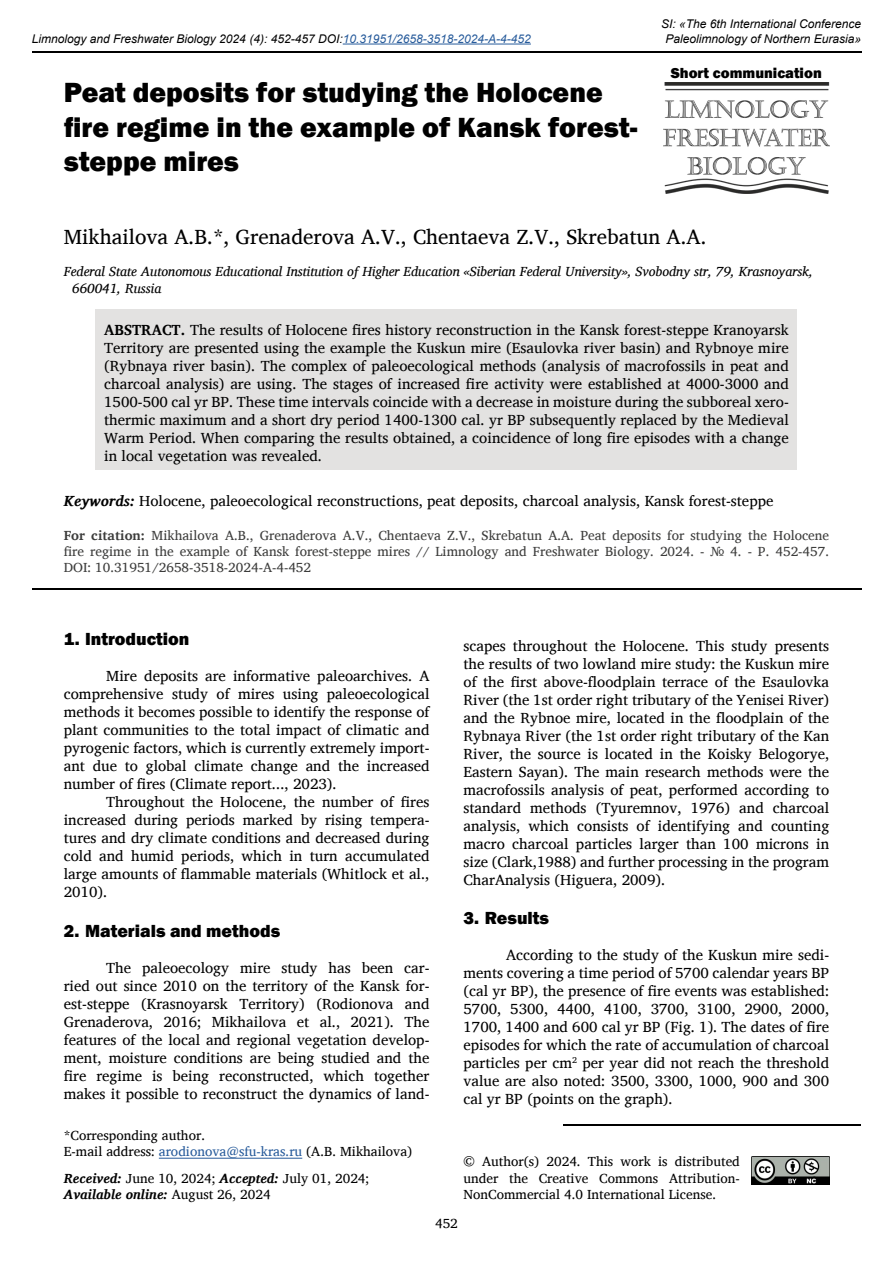
<style>
.page{position:relative;width:893px;height:1263px;background:#fff}
.page>*{position:absolute;margin:0;border:0;box-sizing:border-box;transform-origin:0 0}
.t1{font:800 28.5px/34.2px "Franklin Gothic";color:#000}
.t2{font:21px "Charis SIL";color:#000}
.t3{font:800 18px "Franklin Gothic";color:#000}
.t4{font:15px/18px "Charis SIL";color:#000;text-align:justify}
.t5{font:800 15px "Franklin Gothic";color:#000}
.t6{font:13.5px/16.2px "Charis SIL";color:#000}
.t7{font:13.5px/16.2px "Charis SIL";color:#3c3c3b;text-align:justify}
.t8{font:italic 13.5px/16.2px "Charis SIL";color:#000}
.t9{font:italic 12px/14.4px "Arial";color:#000;text-align:center}
.s1{color:#275b9b}
.s2{font-weight:700}
.s3{font-weight:700;font-style:italic}
</style>
<div class="page">
<hr style="left:32px;top:51px;width:829px;height:2px;background:#000">
<hr style="left:563px;top:1124px;width:298px;height:1px;background:#000">
<img style="left:663px;top:82px;width:166px;height:112px">
<img style="left:751px;top:1157px;width:78px;height:27px">
<hr style="left:343px;top:44px;width:188px;height:1px;background:#275b9b">
<div style="left:96px;top:309px;width:701px;height:161px;background:#e3e2e1"></div>
<hr style="left:159px;top:1158px;width:143px;height:1px;background:#275b9b">
<hr style="left:32px;top:588px;width:829px;height:2px;background:#000">
<p class="t9" style="left:32px;top:32px;width:500px">Limnology and Freshwater Biology 2024 (4): 452-457 DOI:<span class="s1">10.31951/2658-3518-2024-A-4-452</span></p>
<h1 class="t1" style="left:64px;top:76px;width:575px">Peat deposits for studying the Holocene fire regime in the example of Kansk forest&shy;steppe mires</h1>
<p class="t9" style="left:661px;top:17px;width:201px">SI: «The 6th International Conference<br>Paleolimnology of Northern Eurasia»</p>
<p class="t5" style="left:671px;top:63px;width:153px">Short communication</p>
<h2 class="t2" style="left:64px;top:224px;width:644px">Mikhailova A.B.*, Grenaderova A.V., Chentaeva Z.V., Skrebatun A.A.</h2>
<p class="t8" style="left:72px;top:264px;width:742px;text-indent:-9px">Federal State Autonomous Educational Institution of Higher Education «Siberian Federal University», Svobodny str, 79, Krasnoyarsk,<br>660041, Russia</p>
<p class="t4" style="left:104px;top:321px;width:686px"><span class="s2">ABSTRACT.</span> The results of Holocene fires history reconstruction in the Kansk forest-steppe Kranoyarsk Territory are presented using the example the Kuskun mire (Esaulovka river basin) and Rybnoye mire (Rybnaya river basin). The complex of paleoecological methods (analysis of macrofossils in peat and charcoal analysis) are using. The stages of increased fire activity were established at 4000-3000 and 1500-500 cal yr BP. These time intervals coincide with a decrease in moisture during the subboreal xero&shy;thermic maximum and a short dry period 1400-1300 cal. yr BP subsequently replaced by the Medieval Warm Period. When comparing the results obtained, a coincidence of long fire episodes with a change in local vegetation was revealed.</p>
<p class="t4" style="left:64px;top:491px;width:711px"><span class="s3">Keywords:</span> Holocene, paleoecological reconstructions, peat deposits, charcoal analysis, Kansk forest-steppe</p>
<p class="t7" style="left:64px;top:527px;width:767px"><span class="s2">For citation:</span> Mikhailova A.B., Grenaderova A.V., Chentaeva Z.V., Skrebatun A.A. Peat deposits for studying the Holocene fire regime in the example of Kansk forest-steppe mires // Limnology and Freshwater Biology. 2024. - № 4. - P. 452-457.<br>DOI: 10.31951/2658-3518-2024-A-4-452</p>
<p class="t3" style="left:64px;top:627px;width:127px">1. Introduction</p>
<p class="t4" style="left:64px;top:667px;width:367px;text-indent:43px">Mire deposits are informative paleoarchives. A comprehensive study of mires using paleoecological methods it becomes possible to identify the response of plant communities to the total impact of climatic and pyrogenic factors, which is currently extremely import&shy;ant due to global climate change and the increased number of fires (Climate report..., 2023).</p>
<p class="t4" style="left:64px;top:793px;width:367px;text-indent:43px">Throughout the Holocene, the number of fires increased during periods marked by rising tempera&shy;tures and dry climate conditions and decreased during cold and humid periods, which in turn accumulated large amounts of flammable materials (Whitlock et al., 2010).</p>
<p class="t3" style="left:64px;top:919px;width:218px">2. Materials and methods</p>
<p class="t4" style="left:64px;top:959px;width:367px;text-indent:43px">The paleoecology mire study has been car&shy;ried out since 2010 on the territory of the Kansk for&shy;est-steppe (Krasnoyarsk Territory) (Rodionova and Grenaderova, 2016; Mikhailova et al., 2021). The features of the local and regional vegetation develop&shy;ment, moisture conditions are being studied and the fire regime is being reconstructed, which together makes it possible to reconstruct the dynamics of land-</p>
<p class="t6" style="left:64px;top:1127px;width:350px">*Corresponding author.<br>E-mail address: <span class="s1">arodionova@sfu-kras.ru</span> (A.B. Mikhailova)</p>
<p class="t6" style="left:64px;top:1170px;width:307px"><span class="s3">Received:</span> June 10, 2024; <span class="s3">Accepted:</span> July 01, 2024;<br><span class="s3">Available online:</span> August 26, 2024</p>
<p class="t4" style="left:463px;top:636px;width:367px">scapes throughout the Holocene. This study presents the results of two lowland mire study: the Kuskun mire of the first above-floodplain terrace of the Esaulovka River (the 1st order right tributary of the Yenisei River) and the Rybnoe mire, located in the floodplain of the Rybnaya River (the 1st order right tributary of the Kan River, the source is located in the Koisky Belogorye, Eastern Sayan). The main research methods were the macrofossils analysis of peat, performed according to standard methods (Tyuremnov, 1976) and charcoal analysis, which consists of identifying and counting macro charcoal particles larger than 100 microns in size (Clark,1988) and further processing in the program CharAnalysis (Higuera, 2009).</p>
<p class="t3" style="left:463px;top:906px;width:87px">3. Results</p>
<p class="t4" style="left:463px;top:946px;width:367px;text-indent:43px">According to the study of the Kuskun mire sedi&shy;ments covering a time period of 5700 calendar years BP (cal yr BP), the presence of fire events was established:<br>5700, 5300, 4400, 4100, 3700, 3100, 2900, 2000, 1700, 1400 and 600 cal yr BP (Fig. 1). The dates of fire episodes for which the rate of accumulation of charcoal particles per cm<sup>2</sup> per year did not reach the threshold value are also noted: 3500, 3300, 1000, 900 and 300 cal yr BP (points on the graph).</p>
<p class="t6" style="left:463px;top:1154px;width:278px;text-align:justify">© Author(s) 2024. This work is distributed under the Creative Commons Attribution-NonCommercial 4.0 International License.</p>
<p class="t6" style="left:435px;top:1215px;width:24px">452</p>
</div>
